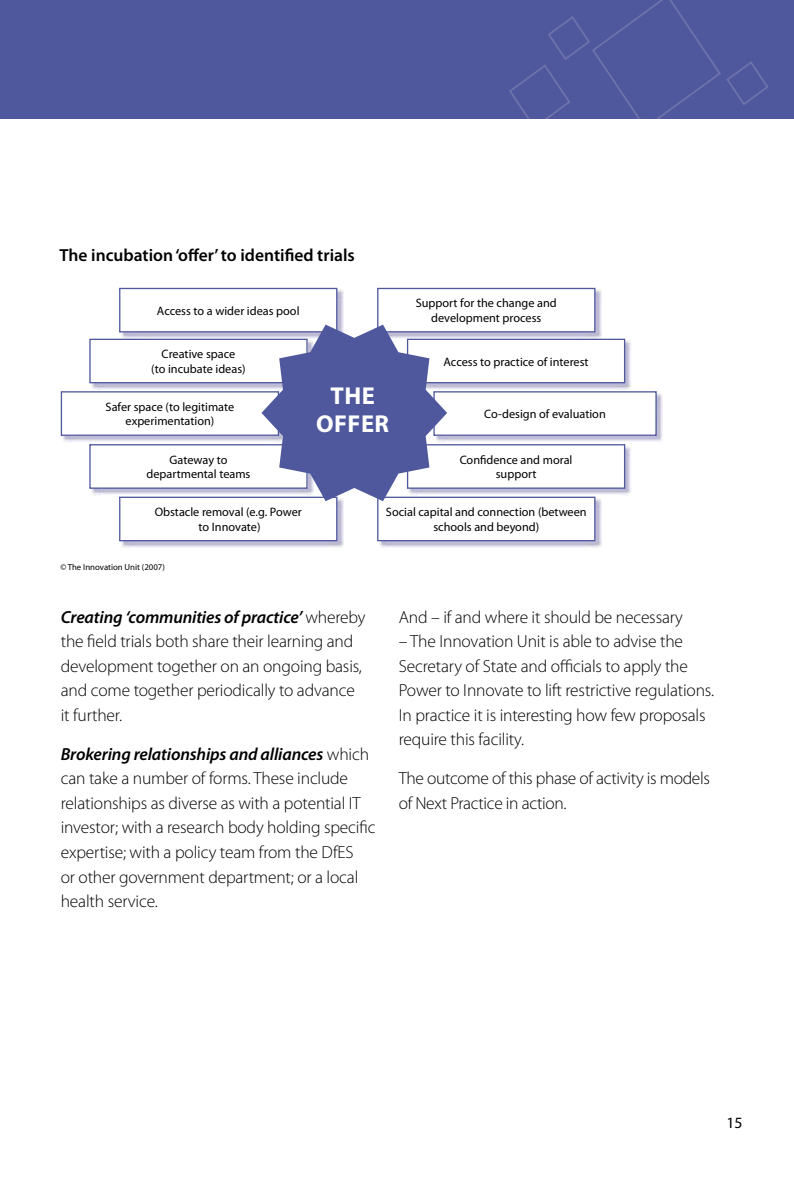
<style>
.page{position:relative;width:794px;height:1191px;background:#fff}
.page>*{position:absolute;margin:0;border:0;box-sizing:border-box;transform-origin:0 0}
.t1{font:700 24.5px/28px "Myriad Pro";letter-spacing:.02em;color:#fff;text-align:center}
.t2{font:300 17.5px/24.5px "Myriad Pro";letter-spacing:-.01em;color:#000}
.t3{font:600 17.5px "Myriad Pro";color:#000}
.t4{font:15.75px "Myriad Pro";color:#000}
.t5{font:12.25px/14.7px "Myriad Pro";color:#000;text-align:center}
.t6{font:8.75px "Myriad Pro";color:#000}
.s1{font-weight:600;font-style:italic}
</style>
<div class="page">
<div style="left:0;top:0;width:794px;height:119px;background:#4f589d"></div>
<svg style="left:509px;top:0;width:259px;height:119px"></svg>
<img style="left:656px;top:393px;width:7px;height:49px">
<img style="left:121px;top:541px;width:222px;height:6px">
<img style="left:379px;top:541px;width:222px;height:6px">
<svg style="left:61px;top:288px;width:595px;height:253px"></svg>
<p class="t3" style="left:60px;top:246px;width:297px">The incubation ‘offer’ to identified trials</p>
<p class="t5" style="left:157px;top:303px;width:144px">Access to a wider ideas pool</p>
<p class="t5" style="left:416px;top:296px;width:142px">Support for the change and development process</p>
<p class="t5" style="left:151px;top:347px;width:96px">Creative space<br>(to incubate ideas)</p>
<p class="t5" style="left:443px;top:354px;width:147px">Access to practice of interest</p>
<p class="t5" style="left:106px;top:399px;width:130px">Safer space (to legitimate experimentation)</p>
<p class="t5" style="left:484px;top:407px;width:123px">Co-design of evaluation</p>
<p class="t5" style="left:146px;top:452px;width:105px">Gateway to departmental teams</p>
<p class="t5" style="left:460px;top:452px;width:114px">Confidence and moral support</p>
<p class="t5" style="left:155px;top:505px;width:149px">Obstacle removal (e.g. Power to Innovate)</p>
<p class="t5" style="left:386px;top:505px;width:202px">Social capital and connection (between schools and beyond)</p>
<h1 class="t1" style="left:316px;top:382px;width:74px">THE<br>OFFER</h1>
<p class="t6" style="left:60px;top:562px;width:106px">© The Innovation Unit (2007)</p>
<p class="t2" style="left:61px;top:605px;width:306px"><span class="s1">Creating ‘communities of practice’</span> whereby the field trials both share their learning and development together on an ongoing basis, and come together periodically to advance it further.</p>
<p class="t2" style="left:61px;top:742px;width:316px"><span class="s1">Brokering relationships and alliances</span> which can take a number of forms. These include relationships as diverse as with a potential IT investor; with a research body holding specific expertise; with a policy team from the DfES<br>or other government department; or a local health service.</p>
<p class="t2" style="left:399px;top:605px;width:286px">And – if and where it should be necessary</p>
<p class="t2" style="left:399px;top:629px;width:317px">– The Innovation Unit is able to advise the Secretary of State and officials to apply the Power to Innovate to lift restrictive regulations.<br>In practice it is interesting how few proposals require this facility.</p>
<p class="t2" style="left:399px;top:766px;width:313px">The outcome of this phase of activity is models of Next Practice in action.</p>
<p class="t4" style="left:726px;top:1114px;width:18px">15</p>
</div>
